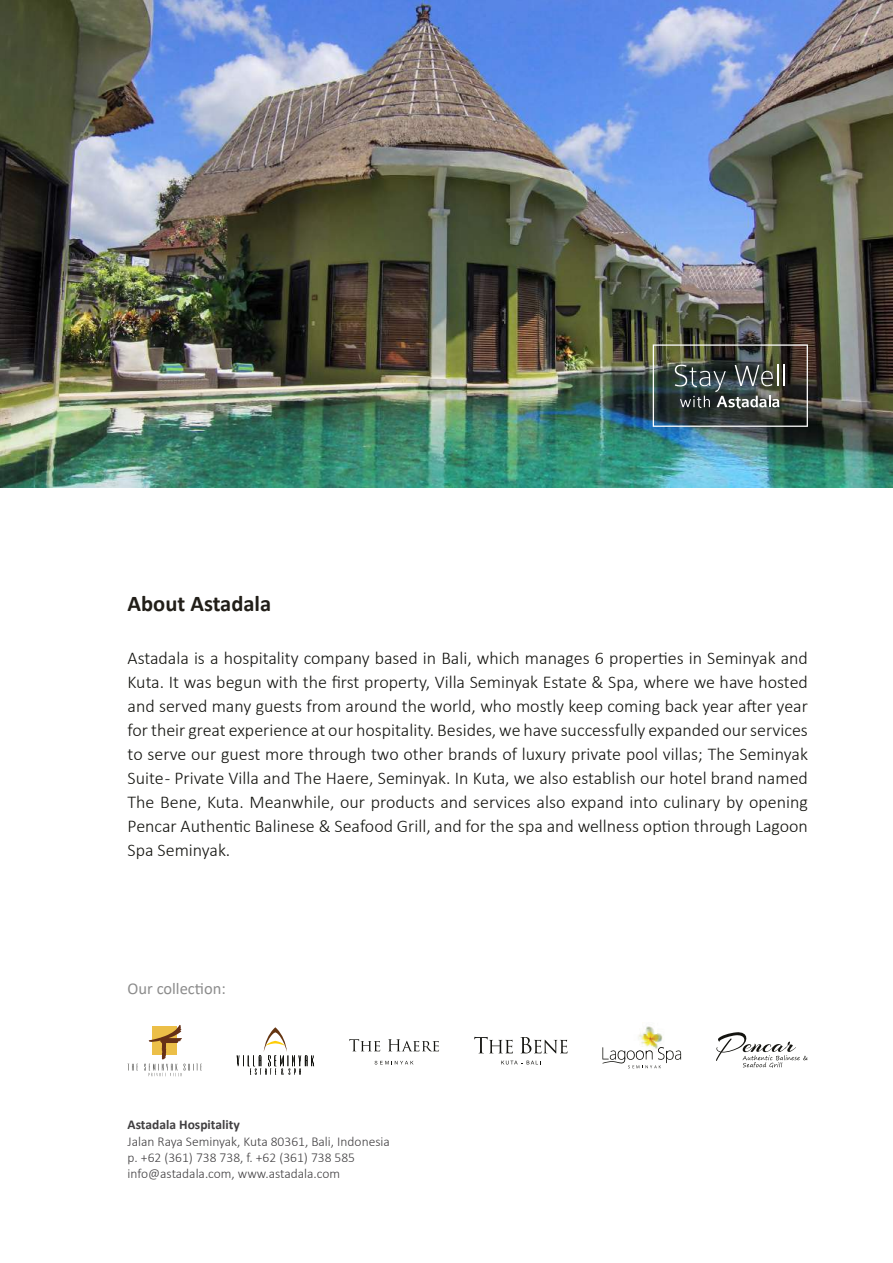
<style>
.page{position:relative;width:893px;height:1263px;background:#fff}
.page>*{position:absolute;margin:0;border:0;box-sizing:border-box;transform-origin:0 0}
.t1{font:700 22.5px "Calibri";color:#211e18}
.t2{font:300 18px/24px "Calibri";color:#141410;text-align:justify}
.t3{font:16.5px "Calibri";color:#8c8c8c}
.t4{font:300 13.5px/16.2px "Calibri";color:#413f41}
.t5{font:700 13.5px "Calibri";color:#413f41}
</style>
<div class="page">
<img style="left:0;top:0;width:893px;height:487px">
<svg style="left:128px;top:1064px;width:10px;height:6px"></svg>
<svg style="left:144px;top:1025px;width:58px;height:51px"></svg>
<svg style="left:237px;top:1027px;width:77px;height:48px"></svg>
<svg style="left:349px;top:1039px;width:31px;height:12px"></svg>
<svg style="left:388px;top:1039px;width:51px;height:12px"></svg>
<svg style="left:375px;top:1061px;width:38px;height:3px"></svg>
<svg style="left:474px;top:1037px;width:39px;height:16px"></svg>
<svg style="left:520px;top:1037px;width:48px;height:16px"></svg>
<svg style="left:501px;top:1061px;width:40px;height:3px"></svg>
<svg style="left:716px;top:1032px;width:92px;height:36px"></svg>
<img style="left:638px;top:1033px;width:25px;height:14px">
<svg style="left:602px;top:1047px;width:79px;height:21px"></svg>
<img style="left:645px;top:1026px;width:9px;height:7px">
<img style="left:653px;top:344px;width:155px;height:83px">
<p class="t1" style="left:128px;top:588px;width:145px">About Astadala</p>
<p class="t2" style="left:128px;top:646px;width:682px">Astadala is a hospitality company based in Bali, which manages 6 properties in Seminyak and Kuta. It was begun with the first property, Villa Seminyak Estate &amp; Spa, where we have hosted and served many guests from around the world, who mostly keep coming back year after year for their great experience at our hospitality. Besides, we have successfully expanded our services to serve our guest more through two other brands of luxury private pool villas; The Seminyak Suite - Private Villa and The Haere, Seminyak. In Kuta, we also establish our hotel brand named The Bene, Kuta. Meanwhile, our products and services also expand into culinary by opening Pencar Authentic Balinese &amp; Seafood Grill, and for the spa and wellness option through Lagoon Spa Seminyak.</p>
<p class="t3" style="left:128px;top:977px;width:100px">Our collection:</p>
<p class="t5" style="left:128px;top:1115px;width:114px">Astadala Hospitality</p>
<p class="t4" style="left:128px;top:1133px;width:264px">Jalan Raya Seminyak, Kuta 80361, Bali, Indonesia p. +62 (361) 738 738, f. +62 (361) 738 585 info@astadala.com, www.astadala.com</p>
</div>
